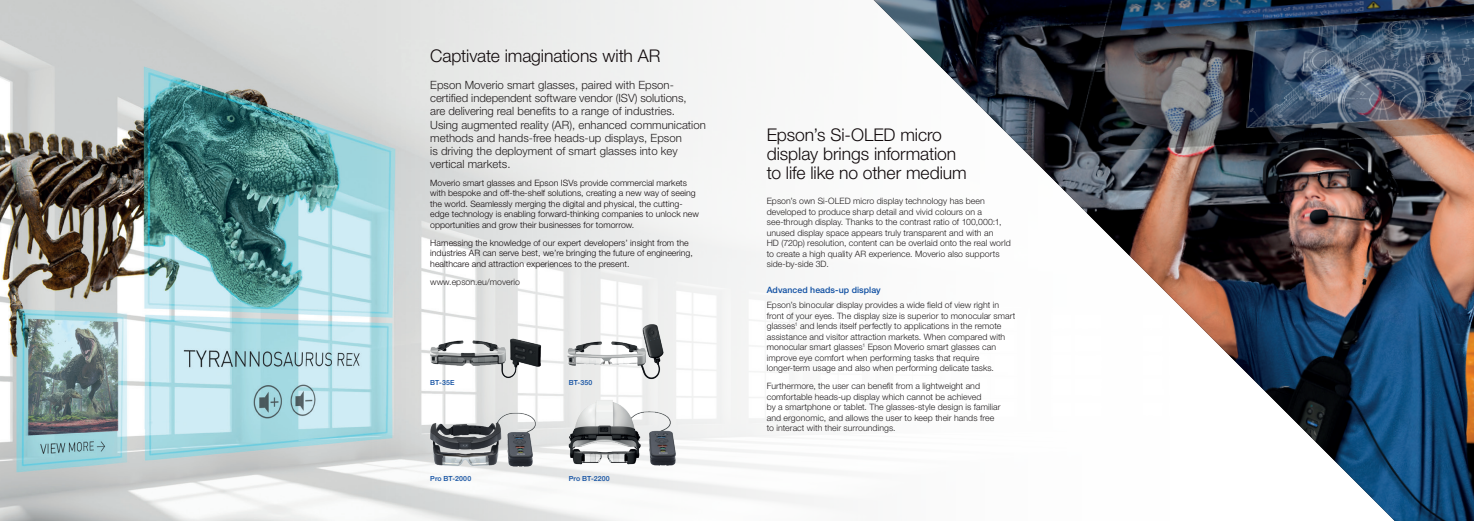
<style>
.page{position:relative;width:1474px;height:521px;background:#fff}
.page>*{position:absolute;margin:0;border:0;box-sizing:border-box;transform-origin:0 0}
.t1{font:300 17.5px/19.2px "Helvetica Neue LT Pro";letter-spacing:-.005em;color:#110a0c}
.t2{font:300 11.38px/13.1px "Helvetica Neue LT Pro";color:#231f20}
.t3{font:300 8.75px/10.5px "Helvetica Neue LT Pro";letter-spacing:.005em;color:#231f20}
.t4{font:300 8.75px/10.5px "Helvetica Neue LT Pro";color:#110a0c}
.t5{font:500 8.75px "Helvetica Neue LT Pro";letter-spacing:.005em;color:#0d4da1}
.t6{font:500 7px "Helvetica Neue LT Pro";letter-spacing:.02em;color:#0d4da1}
</style>
<div class="page">
<img style="left:0;top:0;width:819px;height:521px">
<img style="left:873px;top:0;width:600px;height:521px">
<img style="left:412px;top:378px;width:160px;height:106px">
<img style="left:552px;top:389px;width:147px;height:83px">
<img style="left:563px;top:321px;width:128px;height:68px">
<img style="left:426px;top:338px;width:121px;height:53px">
<h1 class="t1" style="left:430px;top:46px;width:232px">Captivate imaginations with AR</h1>
<p class="t2" style="left:430px;top:78px;width:277px">Epson Moverio smart glasses, paired with Epson&shy;certified independent software vendor (ISV) solutions,<br>are delivering real benefits to a range of industries.<br>Using augmented reality (AR), enhanced communication methods and hands-free heads-up displays, Epson<br>is driving the deployment of smart glasses into key vertical markets.</p>
<p class="t4" style="left:430px;top:177px;width:270px">Moverio smart glasses and Epson ISVs provide commercial markets with bespoke and off-the-shelf solutions, creating a new way of seeing the world. Seamlessly merging the digital and physical, the cutting&shy;edge technology is enabling forward-thinking companies to unlock new opportunities and grow their businesses for tomorrow.</p>
<p class="t4" style="left:430px;top:237px;width:264px">Harnessing the knowledge of our expert developers’ insight from the industries AR can serve best, we’re bringing the future of engineering, healthcare and attraction experiences to the present.</p>
<p class="t3" style="left:430px;top:276px;width:91px">www.epson.eu/moverio</p>
<p class="t6" style="left:430px;top:378px;width:26px">BT-35E</p>
<p class="t6" style="left:430px;top:475px;width:42px">Pro BT-2000</p>
<p class="t6" style="left:568px;top:378px;width:25px">BT-350</p>
<p class="t6" style="left:568px;top:475px;width:42px">Pro BT-2200</p>
<h1 class="t1" style="left:766px;top:125px;width:201px">Epson’s Si-OLED micro display brings information to life like no other medium</h1>
<p class="t3" style="left:766px;top:196px;width:245px">Epson’s own Si-OLED micro display technology has been developed to produce sharp detail and vivid colours on a see-through display. Thanks to the contrast ratio of 100,000:1, unused display space appears truly transparent and with an<br>HD (720p) resolution, content can be overlaid onto the real world to create a high quality AR experience. Moverio also supports side-by-side 3D.</p>
<p class="t5" style="left:766px;top:284px;width:115px">Advanced heads-up display</p>
<p class="t3" style="left:766px;top:300px;width:250px">Epson’s binocular display provides a wide field of view right in front of your eyes. The display size is superior to monocular smart glasses<sup>1</sup> and lends itself perfectly to applications in the remote assistance and visitor attraction markets. When compared with monocular smart glasses<sup>1</sup> Epson Moverio smart glasses can improve eye comfort when performing tasks that require longer-term usage and also when performing delicate tasks.</p>
<p class="t3" style="left:766px;top:381px;width:235px">Furthermore, the user can benefit from a lightweight and comfortable heads-up display which cannot be achieved<br>by a smartphone or tablet. The glasses-style design is familiar and ergonomic, and allows the user to keep their hands free to interact with their surroundings.</p>
</div>
